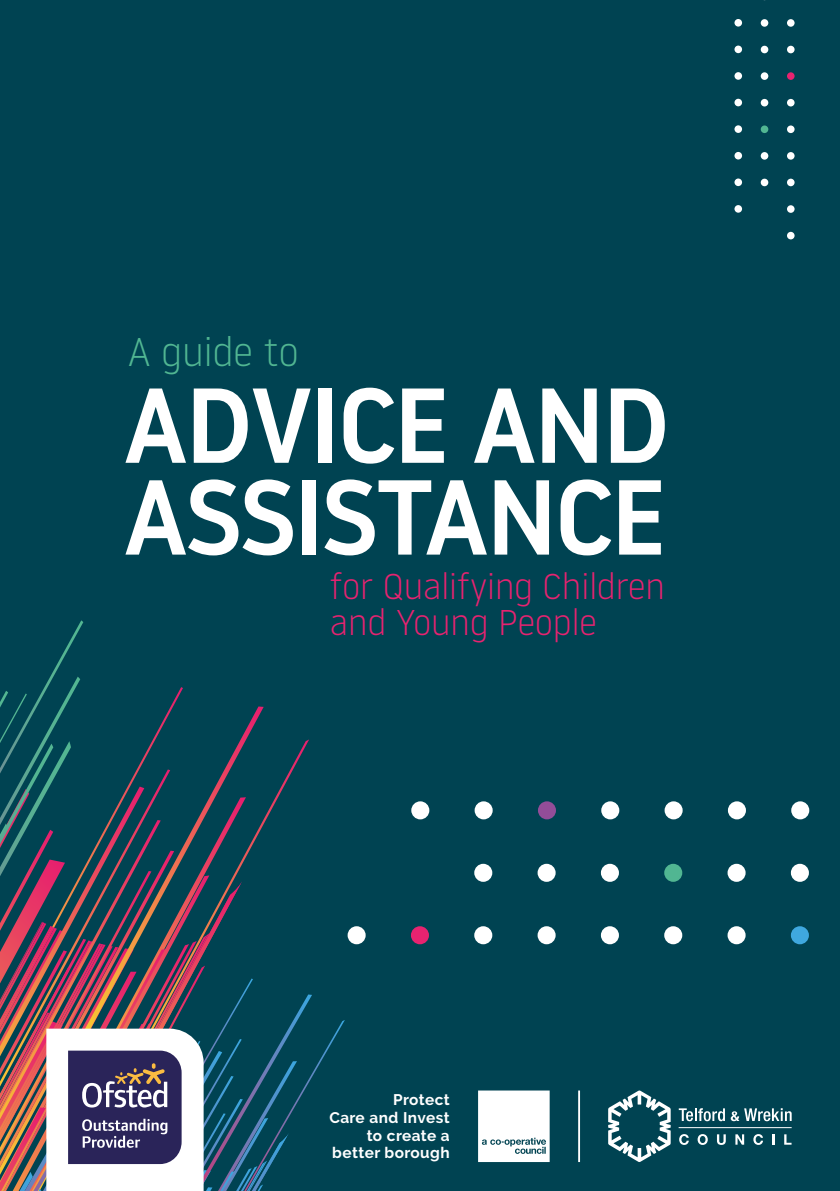
<style>
.page{position:relative;width:840px;height:1191px;background:#fff}
.page>*{position:absolute;margin:0;border:0;box-sizing:border-box;transform-origin:0 0}
.t1{font:500 106px/91.8px "Noway";letter-spacing:-.025em;color:#fff}
.t2{font:300 40px "Noway";color:#51b692}
.t3{font:300 35.8px/35.8px "Noway";color:#e72370}
.t4{font:700 15.4px/17.6px "Raleway";letter-spacing:.03em;color:#fff;text-align:right}
</style>
<div class="page">
<div style="left:0;top:0;width:839px;height:1191px;background:#004352"></div>
<svg style="left:678px;top:1108px;width:46px;height:13px"></svg>
<svg style="left:730px;top:1108px;width:61px;height:13px"></svg>
<svg style="left:608px;top:1090px;width:62px;height:72px"></svg>
<hr style="left:678px;top:1127px;width:113px;height:1px;background:#fff">
<svg style="left:679px;top:1134px;width:9px;height:11px"></svg>
<svg style="left:697px;top:1134px;width:10px;height:11px"></svg>
<svg style="left:717px;top:1134px;width:8px;height:11px"></svg>
<svg style="left:735px;top:1134px;width:8px;height:10px"></svg>
<svg style="left:753px;top:1134px;width:9px;height:11px"></svg>
<svg style="left:772px;top:1134px;width:2px;height:10px"></svg>
<svg style="left:784px;top:1134px;width:7px;height:10px"></svg>
<hr style="left:578px;top:1090px;width:1px;height:72px;background:#fff">
<svg style="left:478px;top:1090px;width:71px;height:72px;background:#eff3f4"></svg>
<svg style="left:0;top:620px;width:345px;height:571px"></svg>
<svg style="left:786px;top:19px;width:8px;height:8px"></svg>
<div style="left:786px;top:46px;width:8px;height:7px;background:#fff;border-radius:50%"></div>
<svg style="left:786px;top:72px;width:8px;height:8px"></svg>
<div style="left:786px;top:99px;width:8px;height:7px;background:#fff;border-radius:50%"></div>
<svg style="left:786px;top:125px;width:8px;height:8px"></svg>
<svg style="left:786px;top:152px;width:8px;height:8px"></svg>
<div style="left:786px;top:179px;width:8px;height:7px;background:#fff;border-radius:50%"></div>
<svg style="left:786px;top:205px;width:8px;height:8px"></svg>
<div style="left:786px;top:232px;width:8px;height:7px;background:#fff;border-radius:50%"></div>
<div style="left:760px;top:19px;width:7px;height:8px;background:#fff;border-radius:50%"></div>
<div style="left:760px;top:46px;width:7px;height:7px;background:#fff;border-radius:50%"></div>
<svg style="left:760px;top:72px;width:7px;height:8px"></svg>
<div style="left:760px;top:99px;width:7px;height:7px;background:#fff;border-radius:50%"></div>
<div style="left:760px;top:125px;width:7px;height:8px;background:#51b692;border-radius:50%"></div>
<svg style="left:760px;top:152px;width:7px;height:8px"></svg>
<div style="left:760px;top:179px;width:7px;height:7px;background:#fff;border-radius:50%"></div>
<div style="left:734px;top:19px;width:7px;height:8px;background:#fff;border-radius:50%"></div>
<div style="left:734px;top:46px;width:7px;height:7px;background:#fff;border-radius:50%"></div>
<div style="left:734px;top:72px;width:7px;height:8px;background:#fff;border-radius:50%"></div>
<div style="left:734px;top:99px;width:7px;height:7px;background:#fff;border-radius:50%"></div>
<div style="left:734px;top:125px;width:7px;height:8px;background:#fff;border-radius:50%"></div>
<div style="left:734px;top:152px;width:7px;height:7px;background:#fff;border-radius:50%"></div>
<div style="left:734px;top:178px;width:7px;height:8px;background:#fff;border-radius:50%"></div>
<div style="left:734px;top:205px;width:7px;height:8px;background:#fff;border-radius:50%"></div>
<div style="left:790px;top:926px;width:18px;height:18px;background:#3fa8df;border-radius:50%"></div>
<div style="left:727px;top:926px;width:18px;height:18px;background:#fff;border-radius:50%"></div>
<div style="left:663px;top:926px;width:19px;height:18px;background:#fff;border-radius:50%"></div>
<div style="left:600px;top:926px;width:18px;height:18px;background:#fff;border-radius:50%"></div>
<div style="left:537px;top:926px;width:18px;height:18px;background:#fff;border-radius:50%"></div>
<div style="left:474px;top:926px;width:18px;height:18px;background:#fff;border-radius:50%"></div>
<div style="left:410px;top:926px;width:19px;height:18px;background:#e72370;border-radius:50%"></div>
<div style="left:347px;top:926px;width:18px;height:18px;background:#fff;border-radius:50%"></div>
<div style="left:790px;top:863px;width:18px;height:19px;background:#fff;border-radius:50%"></div>
<div style="left:727px;top:863px;width:18px;height:19px;background:#fff;border-radius:50%"></div>
<svg style="left:663px;top:863px;width:19px;height:19px"></svg>
<div style="left:600px;top:863px;width:18px;height:19px;background:#fff;border-radius:50%"></div>
<div style="left:537px;top:863px;width:18px;height:19px;background:#fff;border-radius:50%"></div>
<div style="left:474px;top:863px;width:18px;height:19px;background:#fff;border-radius:50%"></div>
<div style="left:790px;top:801px;width:18px;height:18px;background:#fff;border-radius:50%"></div>
<div style="left:727px;top:801px;width:18px;height:18px;background:#fff;border-radius:50%"></div>
<div style="left:664px;top:801px;width:18px;height:18px;background:#fff;border-radius:50%"></div>
<div style="left:601px;top:801px;width:18px;height:18px;background:#fff;border-radius:50%"></div>
<div style="left:537px;top:801px;width:18px;height:18px;background:#934d98;border-radius:50%"></div>
<div style="left:474px;top:801px;width:18px;height:18px;background:#fff;border-radius:50%"></div>
<div style="left:411px;top:801px;width:18px;height:18px;background:#fff;border-radius:50%"></div>
<h2 class="t2" style="left:128px;top:325px;width:172px">A guide to</h2>
<h1 class="t1" style="left:123px;top:378px;width:548px">ADVICE AND<br>ASSISTANCE</h1>
<h3 class="t3" style="left:330px;top:567px;width:336px">for Qualifying Children and Young People</h3>
<p class="t4" style="left:329px;top:1091px;width:122px">Protect<br>Care and Invest to create a better borough</p>
</div>
